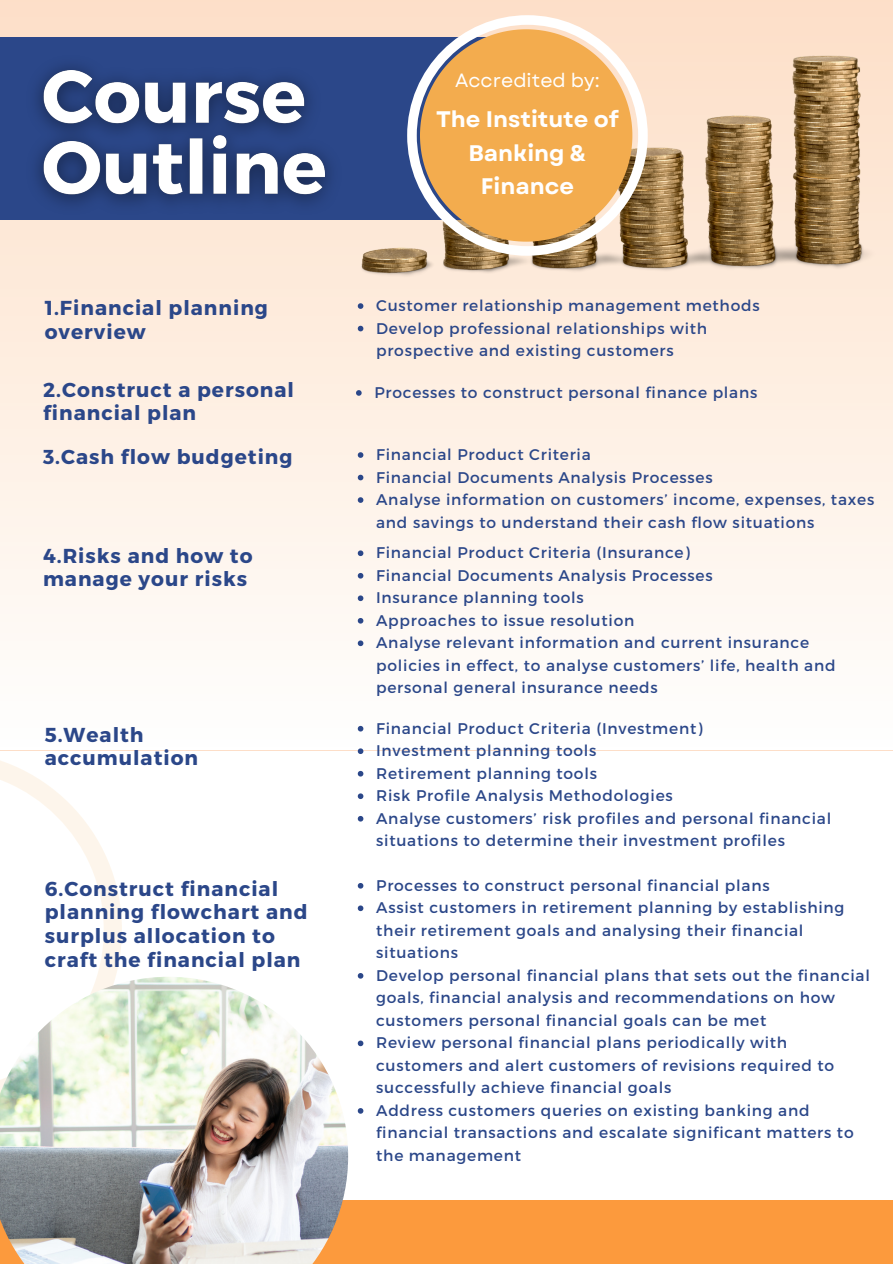
<style>
.page{position:relative;width:893px;height:1264px;background:#fff}
.page>*{position:absolute;margin:0;border:0;box-sizing:border-box;transform-origin:0 0}
.t1{font:700 22.5px/33.8px "Garet";color:#fff;text-align:center}
.t2{font:700 20.1px/23.7px "Montserrat";letter-spacing:.05em;color:#2b4789}
.t3{font:19.2px "Garet";color:#fff}
.t4{font:15.45px/22.5px "Montserrat";letter-spacing:.05em;color:#2b4789}
</style>
<div class="page">
<div style="left:0;top:0;width:892px;height:750px;background:linear-gradient(to bottom,#fddfc7,#fefefc)"></div>
<svg style="left:0;top:761px;width:121px;height:215px"></svg>
<div style="left:0;top:1200px;width:892px;height:63px;background:#fc9a3d"></div>
<svg style="left:358px;top:726px;width:5px;height:5px"></svg>
<svg style="left:358px;top:748px;width:5px;height:6px"></svg>
<svg style="left:358px;top:771px;width:5px;height:5px"></svg>
<svg style="left:358px;top:793px;width:5px;height:6px"></svg>
<svg style="left:358px;top:816px;width:5px;height:5px"></svg>
<svg style="left:358px;top:883px;width:5px;height:5px"></svg>
<svg style="left:358px;top:905px;width:5px;height:6px"></svg>
<svg style="left:358px;top:973px;width:5px;height:5px"></svg>
<svg style="left:358px;top:1040px;width:5px;height:6px"></svg>
<svg style="left:358px;top:1108px;width:5px;height:5px"></svg>
<img style="left:0;top:976px;width:348px;height:287px">
<svg style="left:358px;top:303px;width:5px;height:6px"></svg>
<svg style="left:358px;top:326px;width:5px;height:5px"></svg>
<svg style="left:358px;top:452px;width:5px;height:6px"></svg>
<svg style="left:358px;top:475px;width:5px;height:5px"></svg>
<svg style="left:358px;top:497px;width:5px;height:6px"></svg>
<svg style="left:358px;top:550px;width:5px;height:6px"></svg>
<svg style="left:358px;top:573px;width:5px;height:5px"></svg>
<svg style="left:358px;top:595px;width:5px;height:6px"></svg>
<svg style="left:358px;top:618px;width:5px;height:5px"></svg>
<svg style="left:358px;top:640px;width:5px;height:6px"></svg>
<img style="left:359px;top:55px;width:518px;height:223px">
<div style="left:0;top:37px;width:527px;height:182px;background:#2b4789"></div>
<svg style="left:407px;top:15px;width:240px;height:241px;fill:#f3ac4e"></svg>
<img style="left:17px;top:65px;width:336px;height:160px">
<svg style="left:356px;top:390px;width:5px;height:6px"></svg>
<h3 class="t2" style="left:45px;top:295px;width:225px">1.Financial planning overview</h3>
<p class="t2" style="left:43px;top:377px;width:252px">2.Construct a personal financial plan</p>
<p class="t2" style="left:43px;top:444px;width:251px">3.Cash flow budgeting</p>
<h3 class="t2" style="left:43px;top:542px;width:211px">4.Risks and how to manage your risks</h3>
<p class="t2" style="left:45px;top:721px;width:155px">5.Wealth accumulation</p>
<p class="t2" style="left:45px;top:875px;width:264px">6.Construct financial planning flowchart and surplus allocation to craft the financial plan</p>
<h3 class="t3" style="left:455px;top:66px;width:146px">Accredited by:</h3>
<p class="t1" style="left:436px;top:102px;width:184px">The Institute of<br>Banking &amp;<br>Finance</p>
<p class="t4" style="left:376px;top:293px;width:385px">Customer relationship management methods</p>
<p class="t4" style="left:376px;top:316px;width:332px">Develop professional relationships with prospective and existing customers</p>
<p class="t4" style="left:374px;top:380px;width:384px">Processes to construct personal finance plans</p>
<p class="t4" style="left:376px;top:442px;width:216px">Financial Product Criteria</p>
<p class="t4" style="left:376px;top:465px;width:338px">Financial Documents Analysis Processes</p>
<p class="t4" style="left:376px;top:487px;width:499px">Analyse information on customers’ income, expenses, taxes and savings to understand their cash flow situations</p>
<p class="t4" style="left:376px;top:541px;width:315px">Financial Product Criteria (Insurance)</p>
<p class="t4" style="left:376px;top:563px;width:338px">Financial Documents Analysis Processes</p>
<p class="t4" style="left:376px;top:586px;width:209px">Insurance planning tools</p>
<p class="t4" style="left:376px;top:608px;width:260px">Approaches to issue resolution</p>
<h3 class="t4" style="left:376px;top:631px;width:461px">Analyse relevant information and current insurance policies in effect, to analyse customers’ life, health and personal general insurance needs</h3>
<p class="t4" style="left:376px;top:716px;width:328px">Financial Product Criteria (Investment)</p>
<p class="t4" style="left:376px;top:738px;width:222px">Investment planning tools</p>
<p class="t4" style="left:376px;top:761px;width:222px">Retirement planning tools</p>
<h4 class="t4" style="left:376px;top:783px;width:298px">Risk Profile Analysis Methodologies</h4>
<h2 class="t4" style="left:376px;top:806px;width:456px">Analyse customers’ risk profiles and personal financial situations to determine their investment profiles</h2>
<p class="t4" style="left:376px;top:873px;width:395px">Processes to construct personal financial plans</p>
<h3 class="t4" style="left:376px;top:895px;width:470px">Assist customers in retirement planning by establishing their retirement goals and analysing their financial situations</h3>
<p class="t4" style="left:376px;top:963px;width:495px">Develop personal financial plans that sets out the financial goals, financial analysis and recommendations on how customers personal financial goals can be met</p>
<p class="t4" style="left:376px;top:1030px;width:459px">Review personal financial plans periodically with customers and alert customers of revisions required to successfully achieve financial goals</p>
<h3 class="t4" style="left:376px;top:1098px;width:479px">Address customers queries on existing banking and financial transactions and escalate significant matters to the management</h3>
</div>
